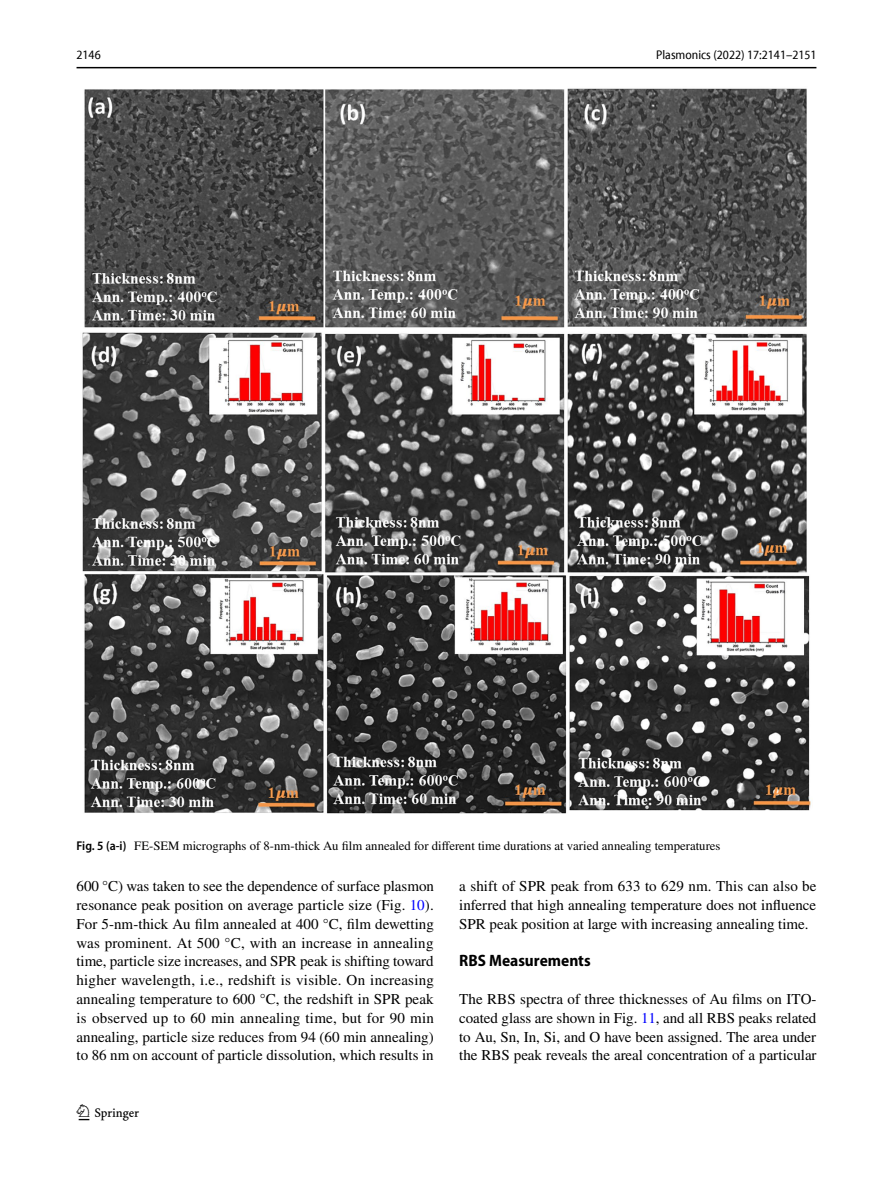
<style>
.page{position:relative;width:893px;height:1187px;background:#fff}
.page>*{position:absolute;margin:0;border:0;box-sizing:border-box;transform-origin:0 0}
.t1{font:22.5px "Springnew Regular 2";color:#000}
.t2{font:700 semi-condensed 16.5px "Myriad Pro";color:#000}
.t3{font:15px/18.8px "STIX";color:#000;text-align:justify}
.t4{font:12.75px "STIX";color:#000}
.t5{font:semi-condensed 12.75px "Myriad Pro Unic";color:#000}
.s1{font-family:"Myriad Pro";font-weight:600;font-stretch:semi-condensed}
.s2{color:#00f}
</style>
<div class="page">
<hr style="left:77px;top:67px;width:739px;height:1px;background:#000">
<img style="left:82px;top:88px;width:729px;height:726px">
<p class="t5" style="left:77px;top:50px;width:26px">2146</p>
<p class="t5" style="left:656px;top:50px;width:162px">Plasmonics (2022) 17:2141–2151</p>
<p class="t4" style="left:77px;top:837px;width:645px"><span class="s1">Fig. 5 (a-i)</span> FE-SEM micrographs of 8-nm-thick Au film annealed for different time durations at varied annealing temperatures</p>
<p class="t3" style="left:77px;top:878px;width:359px">600 °C) was taken to see the dependence of surface plasmon resonance peak position on average particle size (Fig. <span class="s2">10</span>).<br>For 5-nm-thick Au film annealed at 400 °C, film dewetting was prominent. At 500 °C, with an increase in annealing time, particle size increases, and SPR peak is shifting toward higher wavelength, i.e., redshift is visible. On increasing annealing temperature to 600 °C, the redshift in SPR peak is observed up to 60 min annealing time, but for 90 min annealing, particle size reduces from 94 (60 min annealing) to 86 nm on account of particle dissolution, which results in</p>
<p class="t3" style="left:459px;top:878px;width:359px">a shift of SPR peak from 633 to 629 nm. This can also be inferred that high annealing temperature does not influence SPR peak position at large with increasing annealing time.</p>
<p class="t2" style="left:459px;top:951px;width:133px">RBS Measurements</p>
<p class="t3" style="left:459px;top:990px;width:359px">The RBS spectra of three thicknesses of Au films on ITO&shy;coated glass are shown in Fig. <span class="s2">11</span>, and all RBS peaks related to Au, Sn, In, Si, and O have been assigned. The area under the RBS peak reveals the areal concentration of a particular</p>
<h1 class="t1" style="left:79px;top:1104px;width:62px">1 3</h1>
</div>
